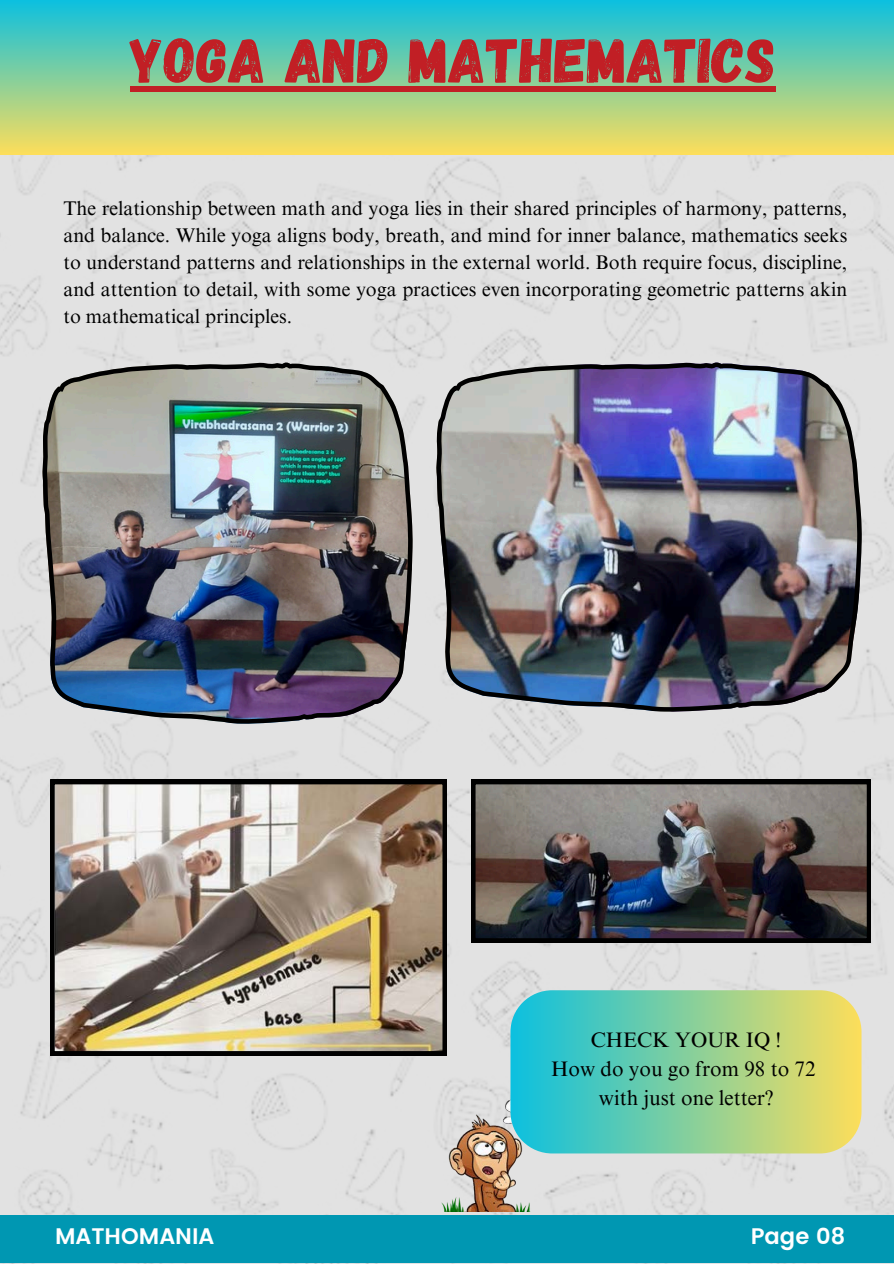
<style>
.page{position:relative;width:894px;height:1264px;background:#fff}
.page>*{position:absolute;margin:0;border:0;box-sizing:border-box;transform-origin:0 0}
.t1{font:63px "Gagalin";color:#c11f25}
.t2{font:600 22.5px "Poppins";color:#fff}
.t3{font:21px/29.2px "Times NRMT Pro";color:#000;text-align:center}
.t4{font:19.8px/27px "Times NRMT Pro";color:#000;text-align:justify}
</style>
<div class="page">
<div style="left:0;top:154px;width:893px;height:1109px;background:#e2e2e2"></div>
<img style="left:471px;top:779px;width:399px;height:163px">
<img style="left:42px;top:362px;width:370px;height:361px">
<img style="left:436px;top:362px;width:425px;height:349px">
<img style="left:50px;top:779px;width:396px;height:276px">
<div style="left:0;top:0;width:893px;height:154px;background:linear-gradient(to bottom,#0cc0df,#fade5c)"></div>
<div style="left:130px;top:86px;width:645px;height:6px;background:#c11f25"></div>
<img style="left:436px;top:1095px;width:127px;height:116px">
<svg style="left:510px;top:990px;width:351px;height:163px;background:#86ce9e"></svg>
<div style="left:0;top:1214px;width:893px;height:48px;background:#0097b2"></div>
<p class="t1" style="left:130px;top:19px;width:647px">YOGA AND MATHEMATICS</p>
<p class="t4" style="left:63px;top:197px;width:785px">The relationship between math and yoga lies in their shared principles of harmony, patterns, and balance. While yoga aligns body, breath, and mind for inner balance, mathematics seeks to understand patterns and relationships in the external world. Both require focus, discipline, and attention to detail, with some yoga practices even incorporating geometric patterns akin to mathematical principles.</p>
<h4 class="t3" style="left:551px;top:1027px;width:266px">CHECK YOUR IQ !<br>How do you go from 98 to 72 with just one letter?</h4>
<p class="t2" style="left:55px;top:1223px;width:161px">MATHOMANIA</p>
<h2 class="t2" style="left:750px;top:1223px;width:96px">Page 08</h2>
</div>
